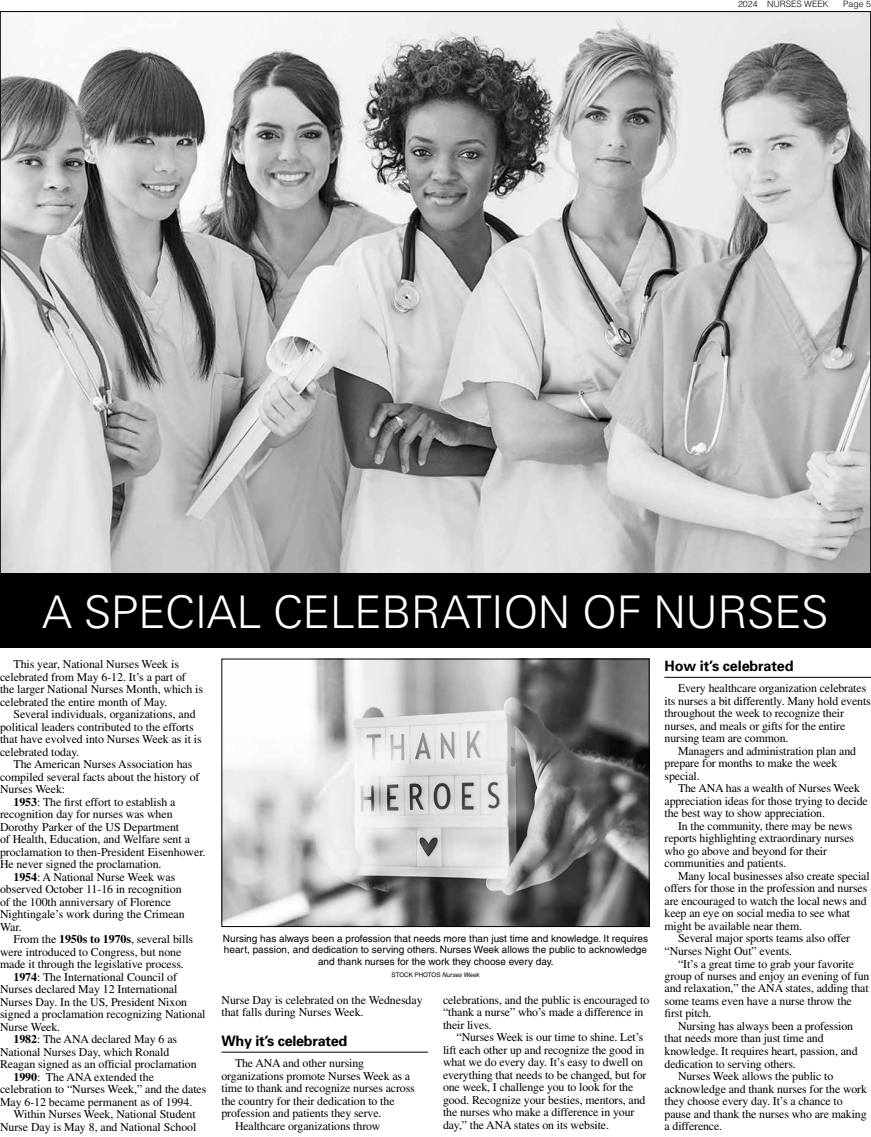
<style>
.page{position:relative;width:871px;height:1137px;background:#fff}
.page>*{position:absolute;margin:0;border:0;box-sizing:border-box;transform-origin:0 0}
.t1{font:300 45px "Univers";letter-spacing:-.01em;color:#fff}
.t2{font:700 14.38px "Univers";letter-spacing:-.015em;color:#000}
.t3{font:11.88px/12.5px "Times";letter-spacing:-.01em;color:#000}
.t4{font:10px/11.2px "Helvetica";color:#000;text-align:center}
.t5{font:300 8.75px "Helvetica";color:#000}
.t6{font:6.25px "Helvetica";color:#000}
.s1{font-weight:700}
.s2{font-style:italic}
</style>
<div class="page">
<img style="left:223px;top:660px;width:424px;height:264px">
<div style="left:221px;top:658px;width:428px;height:268px;border:1px solid #000"></div>
<img style="left:2px;top:13px;width:866px;height:560px">
<div style="left:0;top:573px;width:870px;height:75px;background:#000"></div>
<hr style="left:221px;top:1051px;width:207px;height:1px;background:#000">
<hr style="left:664px;top:677px;width:206px;height:1px;background:#000">
<p class="t5" style="left:737px;top:-2px;width:92px">2024 NURSES WEEK</p>
<p class="t5" style="left:842px;top:-2px;width:29px">Page 5</p>
<h1 class="t1" style="left:42px;top:585px;width:787px">A SPECIAL CELEBRATION OF NURSES</h1>
<p class="t3" style="left:0;top:657px;width:204px;text-indent:14px">This year, National Nurses Week is celebrated from May 6-12. It’s a part of the larger National Nurses Month, which is celebrated the entire month of May.</p>
<p class="t3" style="left:0;top:707px;width:203px;text-indent:14px">Several individuals, organizations, and political leaders contributed to the efforts that have evolved into Nurses Week as it is celebrated today.</p>
<p class="t3" style="left:14px;top:757px;width:180px">The American Nurses Association has</p>
<p class="t3" style="left:0;top:770px;width:201px">compiled several facts about the history of</p>
<p class="t3" style="left:0;top:782px;width:67px">Nurses Week:</p>
<p class="t3" style="left:14px;top:795px;width:163px"><span class="s1">1953</span>: The first effort to establish a</p>
<p class="t3" style="left:0;top:807px;width:174px">recognition day for nurses was when</p>
<p class="t3" style="left:0;top:820px;width:181px">Dorothy Parker of the US Department</p>
<p class="t3" style="left:0;top:832px;width:191px">of Health, Education, and Welfare sent a</p>
<p class="t3" style="left:0;top:845px;width:207px">proclamation to then-President Eisenhower.</p>
<p class="t3" style="left:0;top:857px;width:163px">He never signed the proclamation.</p>
<p class="t3" style="left:14px;top:870px;width:163px"><span class="s1">1954</span>: A National Nurse Week was</p>
<p class="t3" style="left:0;top:882px;width:183px">observed October 11-16 in recognition</p>
<p class="t3" style="left:0;top:895px;width:173px">of the 100th anniversary of Florence</p>
<p class="t3" style="left:0;top:907px;width:186px">Nightingale’s work during the Crimean</p>
<p class="t3" style="left:0;top:920px;width:23px">War.</p>
<p class="t3" style="left:14px;top:932px;width:181px">From the <span class="s1">1950s to 1970s</span>, several bills</p>
<p class="t3" style="left:0;top:945px;width:183px">were introduced to Congress, but none</p>
<p class="t3" style="left:0;top:957px;width:185px">made it through the legislative process.</p>
<p class="t3" style="left:14px;top:970px;width:165px"><span class="s1">1974</span>: The International Council of</p>
<p class="t3" style="left:0;top:982px;width:179px">Nurses declared May 12 International</p>
<p class="t3" style="left:0;top:995px;width:189px">Nurses Day. In the US, President Nixon</p>
<p class="t3" style="left:0;top:1007px;width:207px">signed a proclamation recognizing National</p>
<p class="t3" style="left:0;top:1020px;width:62px">Nurse Week.</p>
<p class="t3" style="left:14px;top:1032px;width:165px"><span class="s1">1982</span>: The ANA declared May 6 as</p>
<p class="t3" style="left:0;top:1045px;width:171px">National Nurses Day, which Ronald</p>
<p class="t3" style="left:0;top:1057px;width:198px">Reagan signed as an official proclamation</p>
<p class="t3" style="left:14px;top:1070px;width:142px"><span class="s1">1990</span>: The ANA extended the</p>
<p class="t3" style="left:0;top:1082px;width:208px">celebration to “Nurses Week,” and the dates</p>
<p class="t3" style="left:0;top:1095px;width:194px">May 6-12 became permanent as of 1994.</p>
<p class="t3" style="left:14px;top:1107px;width:183px">Within Nurses Week, National Student</p>
<p class="t3" style="left:0;top:1120px;width:198px">Nurse Day is May 8, and National School</p>
<p class="t4" style="left:223px;top:932px;width:426px">Nursing has always been a profession that needs more than just time and knowledge. It requires heart, passion, and dedication to serving others. Nurses Week allows the public to acknowledge and thank nurses for the work they choose every day.</p>
<p class="t6" style="left:391px;top:971px;width:89px">STOCK PHOTOS <span class="s2">Nurses Week</span></p>
<p class="t3" style="left:221px;top:993px;width:202px">Nurse Day is celebrated on the Wednesday that falls during Nurses Week.</p>
<p class="t2" style="left:221px;top:1032px;width:127px">Why it’s celebrated</p>
<p class="t3" style="left:235px;top:1056px;width:131px">The ANA and other nursing</p>
<p class="t3" style="left:221px;top:1069px;width:190px">organizations promote Nurses Week as a</p>
<p class="t3" style="left:221px;top:1081px;width:195px">time to thank and recognize nurses across</p>
<p class="t3" style="left:221px;top:1094px;width:174px">the country for their dedication to the</p>
<p class="t3" style="left:221px;top:1106px;width:161px">profession and patients they serve.</p>
<p class="t3" style="left:235px;top:1119px;width:147px">Healthcare organizations throw</p>
<p class="t3" style="left:443px;top:993px;width:208px">celebrations, and the public is encouraged to “thank a nurse” who’s made a difference in their lives.</p>
<p class="t3" style="left:443px;top:1030px;width:205px;text-indent:14px">“Nurses Week is our time to shine. Let’s lift each other up and recognize the good in what we do every day. It’s easy to dwell on everything that needs to be changed, but for one week, I challenge you to look for the good. Recognize your besties, mentors, and the nurses who make a difference in your day,” the ANA states on its website.</p>
<p class="t2" style="left:664px;top:657px;width:130px">How it’s celebrated</p>
<p class="t3" style="left:664px;top:681px;width:208px;text-indent:14px">Every healthcare organization celebrates its nurses a bit differently. Many hold events throughout the week to recognize their nurses, and meals or gifts for the entire nursing team are common.</p>
<p class="t3" style="left:664px;top:744px;width:193px;text-indent:14px">Managers and administration plan and prepare for months to make the week special.</p>
<p class="t3" style="left:664px;top:782px;width:205px;text-indent:14px">The ANA has a wealth of Nurses Week appreciation ideas for those trying to decide the best way to show appreciation.</p>
<p class="t3" style="left:664px;top:819px;width:191px;text-indent:14px">In the community, there may be news reports highlighting extraordinary nurses who go above and beyond for their communities and patients.</p>
<p class="t3" style="left:677px;top:869px;width:193px">Many local businesses also create special</p>
<p class="t3" style="left:664px;top:882px;width:204px">offers for those in the profession and nurses</p>
<p class="t3" style="left:664px;top:894px;width:203px">are encouraged to watch the local news and</p>
<p class="t3" style="left:664px;top:907px;width:187px">keep an eye on social media to see what</p>
<p class="t3" style="left:664px;top:919px;width:139px">might be available near them.</p>
<p class="t3" style="left:677px;top:932px;width:173px">Several major sports teams also offer</p>
<p class="t3" style="left:664px;top:944px;width:129px">“Nurses Night Out” events.</p>
<p class="t3" style="left:677px;top:957px;width:177px">“It’s a great time to grab your favorite</p>
<p class="t3" style="left:664px;top:969px;width:206px">group of nurses and enjoy an evening of fun</p>
<p class="t3" style="left:664px;top:981px;width:206px">and relaxation,” the ANA states, adding that</p>
<p class="t3" style="left:664px;top:994px;width:189px">some teams even have a nurse throw the</p>
<p class="t3" style="left:664px;top:1006px;width:48px">first pitch.</p>
<p class="t3" style="left:677px;top:1019px;width:176px">Nursing has always been a profession</p>
<p class="t3" style="left:664px;top:1032px;width:161px">that needs more than just time and</p>
<p class="t3" style="left:664px;top:1044px;width:195px">knowledge. It requires heart, passion, and</p>
<p class="t3" style="left:664px;top:1057px;width:133px">dedication to serving others.</p>
<p class="t3" style="left:677px;top:1069px;width:157px">Nurses Week allows the public to</p>
<p class="t3" style="left:664px;top:1082px;width:204px">acknowledge and thank nurses for the work</p>
<p class="t3" style="left:664px;top:1094px;width:180px">they choose every day. It’s a chance to</p>
<p class="t3" style="left:664px;top:1107px;width:204px">pause and thank the nurses who are making</p>
<p class="t3" style="left:664px;top:1119px;width:59px">a difference.</p>
</div>
